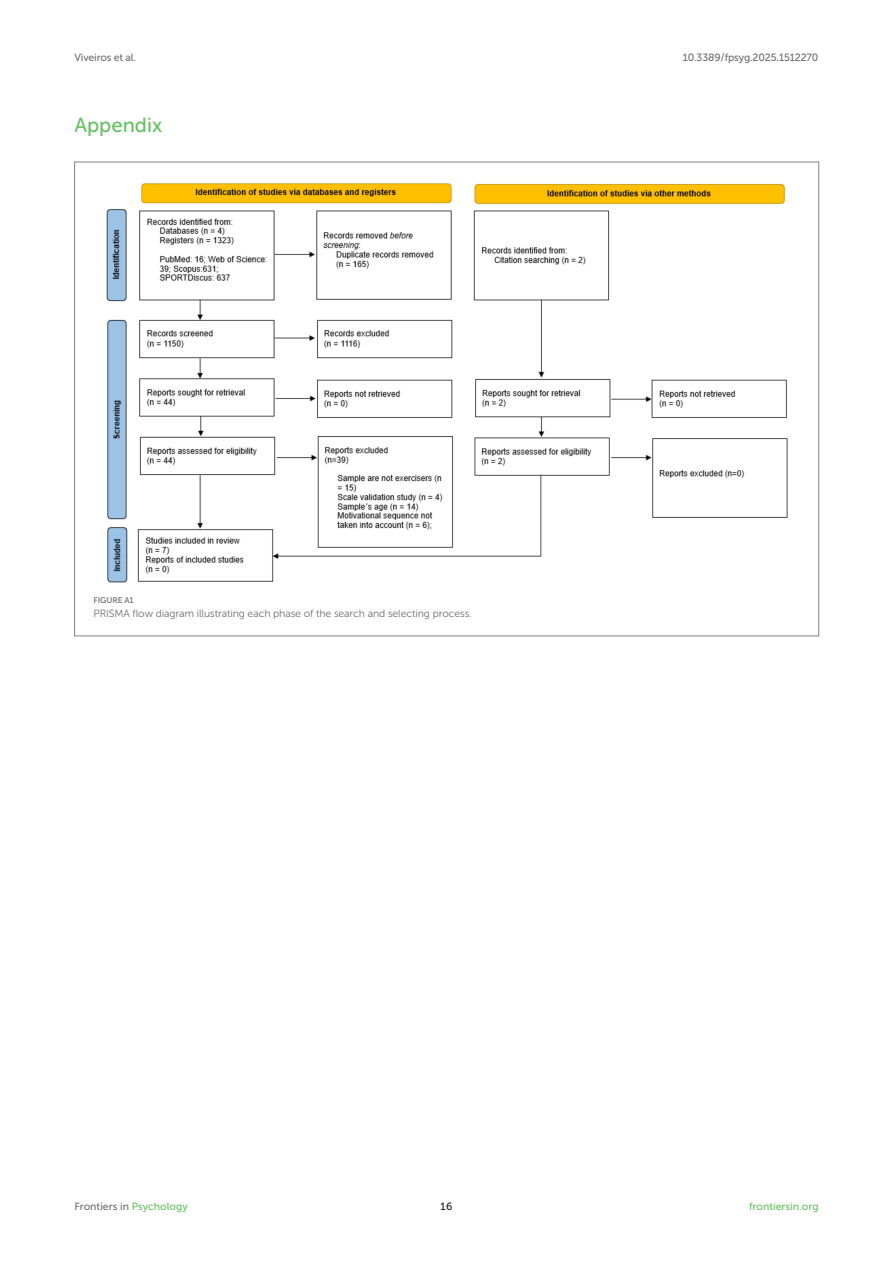
<style>
.page{position:relative;width:893px;height:1263px;background:#fff}
.page>*{position:absolute;margin:0;border:0;box-sizing:border-box;transform-origin:0 0}
.HEAD_1{font:20.25px "Museo Sans 500";color:#65c161}
.FIG_LEG{font:10.5px "Museo Sans 300";letter-spacing:-.01em;color:#706f70}
.t1{font:10.5px "Museo Sans 500";letter-spacing:-.015em;color:#706f70}
.t2{font:10.5px "Museo Sans 500";color:#65c161}
.t3{font:10.5px "Museo Sans 500";color:#1b1c1b}
.FIG_HD{font:8.25px "Museo Sans 700";letter-spacing:-.01em;color:#7e7f7f}
.s1{color:#65c161}
</style>
<div class="page">
<img style="left:106px;top:183px;width:682px;height:400px">
<p class="t1" style="left:74px;top:51px;width:63px">Viveiros et al.</p>
<p class="t1" style="left:683px;top:51px;width:137px">10.3389/fpsyg.2025.1512270</p>
<p class="HEAD_1" style="left:74px;top:114px;width:89px">Appendix</p>
<p class="FIG_HD" style="left:94px;top:596px;width:42px">FIGURE A1</p>
<p class="FIG_LEG" style="left:94px;top:608px;width:380px">PRISMA flow diagram illustrating each phase of the search and selecting process.</p>
<p class="t1" style="left:74px;top:1200px;width:115px">Frontiers in <span class="s1">Psychology</span></p>
<p class="t3" style="left:440px;top:1200px;width:13px">16</p>
<p class="t2" style="left:749px;top:1200px;width:71px">frontiersin.org</p>
</div>
